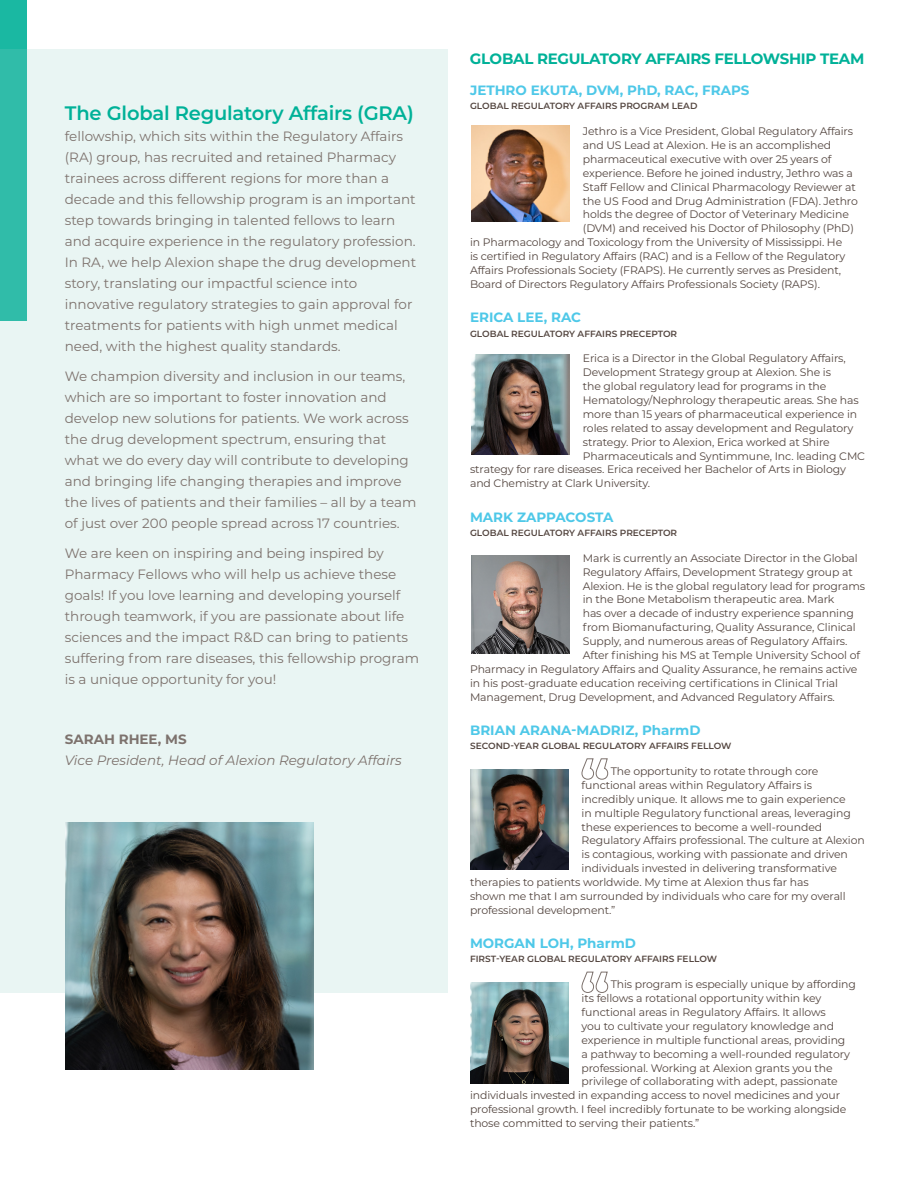
<style>
.page{position:relative;width:918px;height:1188px;background:#fff}
.page>*{position:absolute;margin:0;border:0;box-sizing:border-box;transform-origin:0 0}
.Body{font:600 19.5px "Montserrat";letter-spacing:-.01em;color:#00b198}
.t1{font:700 15px "Montserrat";letter-spacing:-.02em;color:#00b198}
.Body-2{font:13.5px/21px "Montserrat";color:#7d726d}
.Bio-Name{font:700 13.5px "Montserrat";color:#4ec8e8}
.Body-3{font:italic 13.5px/21px "Montserrat";color:#7d726d}
.bio-_small{font:700 13.5px "Montserrat";color:#4ec8e8}
.bio-_small-2{font:10.8px "Montserrat";letter-spacing:-.01em;color:#544640}
.Bio-Title{font:600 9px "Montserrat";color:#544640}
.s1{font-weight:700;font-style:normal}
</style>
<div class="page">
<div style="left:0;top:0;width:27px;height:321px;background:#1ab8a2"></div>
<div style="left:0;top:50px;width:448px;height:943px;background:#e9f5f3"></div>
<svg style="left:581px;top:758px;width:27px;height:22px"></svg>
<svg style="left:581px;top:971px;width:27px;height:22px"></svg>
<img style="left:471px;top:354px;width:99px;height:101px">
<img style="left:471px;top:555px;width:99px;height:98px">
<img style="left:470px;top:769px;width:99px;height:101px">
<img style="left:471px;top:125px;width:99px;height:96px">
<img style="left:66px;top:823px;width:247px;height:247px">
<img style="left:470px;top:983px;width:99px;height:100px">
<p class="Body" style="left:65px;top:99px;width:351px">The Global Regulatory Affairs (GRA)</p>
<p class="Body-2" style="left:65px;top:125px;width:353px">fellowship, which sits within the Regulatory Affairs (RA) group, has recruited and retained Pharmacy trainees across different regions for more than a decade and this fellowship program is an important step towards bringing in talented fellows to learn and acquire experience in the regulatory profession.<br>In RA, we help Alexion shape the drug development story, translating our impactful science into innovative regulatory strategies to gain approval for treatments for patients with high unmet medical need, with the highest quality standards.</p>
<p class="Body-2" style="left:65px;top:365px;width:353px">We champion diversity and inclusion in our teams, which are so important to foster innovation and develop new solutions for patients. We work across the drug development spectrum, ensuring that what we do every day will contribute to developing and bringing life changing therapies and improve the lives of patients and their families – all by a team of just over 200 people spread across 17 countries.</p>
<p class="Body-2" style="left:65px;top:542px;width:356px">We are keen on inspiring and being inspired by Pharmacy Fellows who will help us achieve these goals! If you love learning and developing yourself through teamwork, if you are passionate about life sciences and the impact R&amp;D can bring to patients suffering from rare diseases, this fellowship program is a unique opportunity for you!</p>
<p class="Body-3" style="left:65px;top:728px;width:338px"><span class="s1">SARAH RHEE, MS<br></span>Vice President, Head of Alexion Regulatory Affairs</p>
<p class="t1" style="left:470px;top:48px;width:396px">GLOBAL REGULATORY AFFAIRS FELLOWSHIP TEAM</p>
<p class="Bio-Name" style="left:470px;top:81px;width:281px">JETHRO EKUTA, DVM, PhD, RAC, FRAPS</p>
<p class="Bio-Title" style="left:470px;top:100px;width:229px">GLOBAL REGULATORY AFFAIRS PROGRAM LEAD</p>
<p class="bio-_small-2" style="left:583px;top:124px;width:272px">Jethro is a Vice President, Global Regulatory Affairs</p>
<p class="bio-_small-2" style="left:583px;top:138px;width:250px">and US Lead at Alexion. He is an accomplished</p>
<p class="bio-_small-2" style="left:583px;top:152px;width:250px">pharmaceutical executive with over 25 years of</p>
<p class="bio-_small-2" style="left:583px;top:166px;width:272px">experience. Before he joined industry, Jethro was a</p>
<p class="bio-_small-2" style="left:583px;top:179px;width:275px">Staff Fellow and Clinical Pharmacology Reviewer at</p>
<p class="bio-_small-2" style="left:583px;top:193px;width:277px">the US Food and Drug Administration (FDA). Jethro</p>
<p class="bio-_small-2" style="left:583px;top:207px;width:268px">holds the degree of Doctor of Veterinary Medicine</p>
<p class="bio-_small-2" style="left:583px;top:221px;width:273px">(DVM) and received his Doctor of Philosophy (PhD)</p>
<p class="bio-_small-2" style="left:470px;top:235px;width:374px">in Pharmacology and Toxicology from the University of Mississippi. He</p>
<p class="bio-_small-2" style="left:470px;top:249px;width:377px">is certified in Regulatory Affairs (RAC) and is a Fellow of the Regulatory</p>
<p class="bio-_small-2" style="left:470px;top:263px;width:373px">Affairs Professionals Society (FRAPS). He currently serves as President,</p>
<p class="bio-_small-2" style="left:470px;top:277px;width:351px">Board of Directors Regulatory Affairs Professionals Society (RAPS).</p>
<p class="Bio-Name" style="left:470px;top:308px;width:113px">ERICA LEE, RAC</p>
<p class="Bio-Title" style="left:470px;top:327px;width:209px">GLOBAL REGULATORY AFFAIRS PRECEPTOR</p>
<p class="bio-_small-2" style="left:583px;top:351px;width:264px">Erica is a Director in the Global Regulatory Affairs,</p>
<p class="bio-_small-2" style="left:583px;top:365px;width:250px">Development Strategy group at Alexion. She is</p>
<p class="bio-_small-2" style="left:583px;top:379px;width:245px">the global regulatory lead for programs in the</p>
<p class="bio-_small-2" style="left:583px;top:393px;width:277px">Hematology/Nephrology therapeutic areas. She has</p>
<p class="bio-_small-2" style="left:583px;top:407px;width:276px">more than 15 years of pharmaceutical experience in</p>
<p class="bio-_small-2" style="left:583px;top:421px;width:272px">roles related to assay development and Regulatory</p>
<p class="bio-_small-2" style="left:583px;top:434px;width:248px">strategy. Prior to Alexion, Erica worked at Shire</p>
<p class="bio-_small-2" style="left:583px;top:448px;width:284px">Pharmaceuticals and Syntimmune, Inc. leading CMC</p>
<p class="bio-_small-2" style="left:470px;top:462px;width:378px">strategy for rare diseases. Erica received her Bachelor of Arts in Biology</p>
<p class="bio-_small-2" style="left:470px;top:476px;width:182px">and Chemistry at Clark University.</p>
<p class="Bio-Name" style="left:470px;top:507px;width:145px">MARK ZAPPACOSTA</p>
<p class="Bio-Title" style="left:470px;top:526px;width:209px">GLOBAL REGULATORY AFFAIRS PRECEPTOR</p>
<p class="bio-_small-2" style="left:583px;top:551px;width:277px">Mark is currently an Associate Director in the Global</p>
<p class="bio-_small-2" style="left:583px;top:564px;width:272px">Regulatory Affairs, Development Strategy group at</p>
<p class="bio-_small-2" style="left:583px;top:578px;width:284px">Alexion. He is the global regulatory lead for programs</p>
<p class="bio-_small-2" style="left:583px;top:592px;width:253px">in the Bone Metabolism therapeutic area. Mark</p>
<p class="bio-_small-2" style="left:583px;top:606px;width:273px">has over a decade of industry experience spanning</p>
<p class="bio-_small-2" style="left:583px;top:620px;width:275px">from Biomanufacturing, Quality Assurance, Clinical</p>
<p class="bio-_small-2" style="left:583px;top:634px;width:266px">Supply, and numerous areas of Regulatory Affairs.</p>
<p class="bio-_small-2" style="left:583px;top:648px;width:279px">After finishing his MS at Temple University School of</p>
<p class="bio-_small-2" style="left:470px;top:662px;width:389px">Pharmacy in Regulatory Affairs and Quality Assurance, he remains active</p>
<p class="bio-_small-2" style="left:470px;top:675px;width:370px">in his post-graduate education receiving certifications in Clinical Trial</p>
<p class="bio-_small-2" style="left:470px;top:689px;width:366px">Management, Drug Development, and Advanced Regulatory Affairs.</p>
<p class="Bio-Name" style="left:470px;top:721px;width:232px">BRIAN ARANA-MADRIZ, PharmD</p>
<p class="Bio-Title" style="left:470px;top:740px;width:263px">SECOND-YEAR GLOBAL REGULATORY AFFAIRS FELLOW</p>
<p class="bio-_small-2" style="left:611px;top:764px;width:209px">The opportunity to rotate through core</p>
<p class="bio-_small-2" style="left:582px;top:778px;width:232px">functional areas within Regulatory Affairs is</p>
<p class="bio-_small-2" style="left:582px;top:792px;width:266px">incredibly unique. It allows me to gain experience</p>
<p class="bio-_small-2" style="left:582px;top:805px;width:271px">in multiple Regulatory functional areas, leveraging</p>
<p class="bio-_small-2" style="left:582px;top:819px;width:242px">these experiences to become a well-rounded</p>
<p class="bio-_small-2" style="left:582px;top:833px;width:285px">Regulatory Affairs professional. The culture at Alexion</p>
<p class="bio-_small-2" style="left:582px;top:847px;width:268px">is contagious, working with passionate and driven</p>
<p class="bio-_small-2" style="left:582px;top:861px;width:257px">individuals invested in delivering transformative</p>
<p class="bio-_small-2" style="left:470px;top:875px;width:340px">therapies to patients worldwide. My time at Alexion thus far has</p>
<p class="bio-_small-2" style="left:470px;top:889px;width:377px">shown me that I am surrounded by individuals who care for my overall</p>
<p class="bio-_small-2" style="left:470px;top:903px;width:147px">professional development.”</p>
<p class="bio-_small" style="left:470px;top:934px;width:167px">MORGAN LOH, PharmD</p>
<p class="Bio-Title" style="left:470px;top:953px;width:248px">FIRST-YEAR GLOBAL REGULATORY AFFAIRS FELLOW</p>
<p class="bio-_small-2" style="left:611px;top:977px;width:247px">This program is especially unique by affording</p>
<p class="bio-_small-2" style="left:582px;top:991px;width:241px">its fellows a rotational opportunity within key</p>
<p class="bio-_small-2" style="left:582px;top:1005px;width:246px">functional areas in Regulatory Affairs. It allows</p>
<p class="bio-_small-2" style="left:582px;top:1019px;width:254px">you to cultivate your regulatory knowledge and</p>
<p class="bio-_small-2" style="left:582px;top:1033px;width:265px">experience in multiple functional areas, providing</p>
<p class="bio-_small-2" style="left:582px;top:1046px;width:270px">a pathway to becoming a well-rounded regulatory</p>
<p class="bio-_small-2" style="left:582px;top:1060px;width:253px">professional. Working at Alexion grants you the</p>
<p class="bio-_small-2" style="left:582px;top:1074px;width:258px">privilege of collaborating with adept, passionate</p>
<p class="bio-_small-2" style="left:470px;top:1088px;width:371px">individuals invested in expanding access to novel medicines and your</p>
<p class="bio-_small-2" style="left:470px;top:1102px;width:378px">professional growth. I feel incredibly fortunate to be working alongside</p>
<p class="bio-_small-2" style="left:470px;top:1116px;width:231px">those committed to serving their patients.”</p>
</div>
